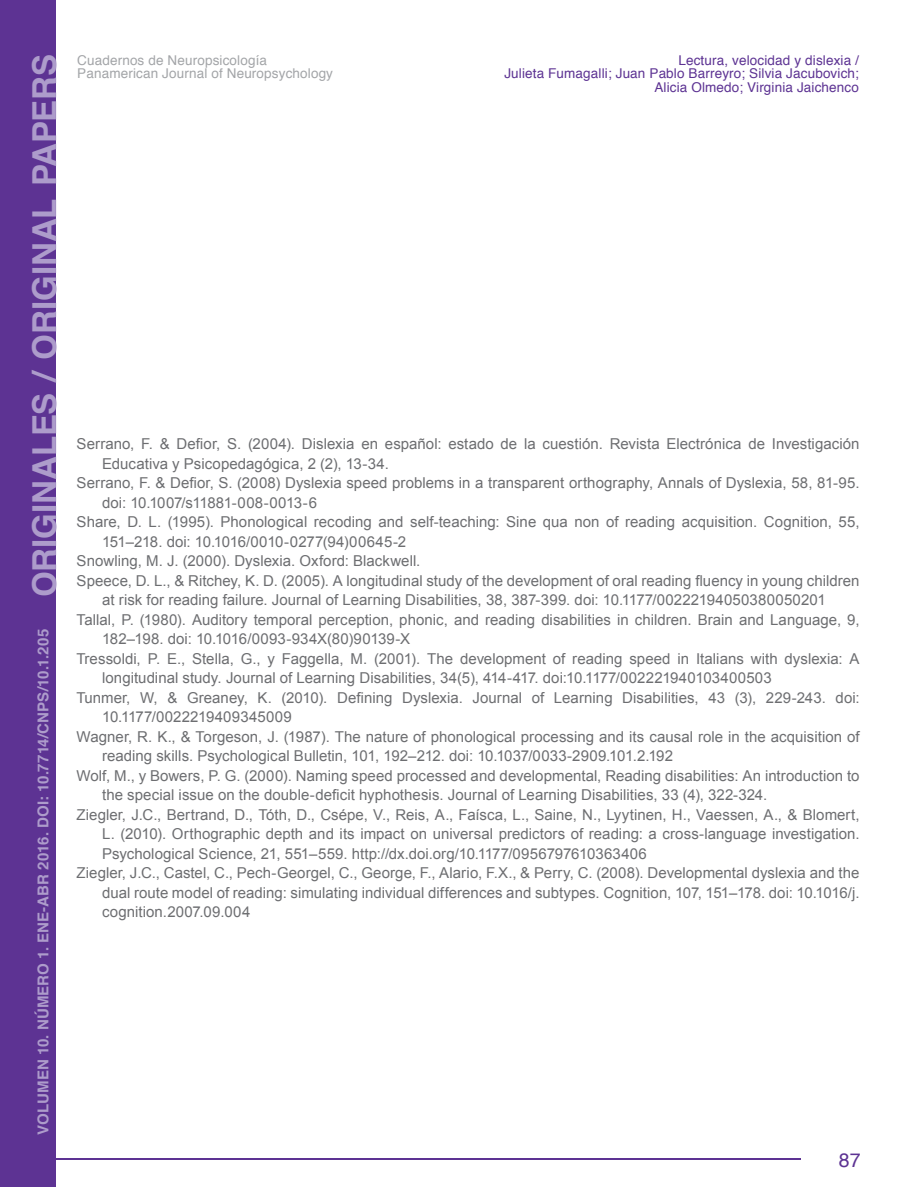
<style>
.page{position:relative;width:915px;height:1187px;background:#fff}
.page>*{position:absolute;margin:0;border:0;box-sizing:border-box;transform-origin:0 0}
.t1{font:19.5px "Helvetica";color:#5d3393}
.t2{font:15px "Arial";letter-spacing:.005em;color:#6d6e71}
.t3{font:700 15px "Helvetica";letter-spacing:.01em;color:#ad9ccb}
.t4{font:15px "Arial";letter-spacing:-.02em;color:#6d6e71}
.t5{font:13.5px/13.5px "Helvetica";letter-spacing:.01em;color:#5d3393;text-align:right}
.t6{font:13.5px/13.5px "Helvetica";letter-spacing:.01em;color:#a3a5a8}
.s1{font-size:33px}
</style>
<div class="page">
<div style="left:0;top:0;width:55px;height:1186px;background:#5d3393"></div>
<hr style="left:0;top:1157px;width:800px;height:2px;background:#5d3393">
<p class="t3" style="left:31px;top:1134px;width:1081px;rotate:-90deg">VOLUMEN 10. NÚMERO 1. ENE-ABR 2016. DOI: 10.7714/CNPS/10.1.205 <span class="s1">ORIGINALES / ORIGINAL PAPERS</span></p>
<p class="t6" style="left:77px;top:54px;width:257px">Cuadernos de Neuropsicología<br>Panamerican Journal of Neuropsychology</p>
<p class="t5" style="left:504px;top:54px;width:356px">Lectura, velocidad y dislexia /<br>Julieta Fumagalli; Juan Pablo Barreyro; Silvia Jacubovich;<br>Alicia Olmedo; Virginia Jaichenco</p>
<p class="t2" style="left:77px;top:434px;width:784px">Serrano, F. &amp; Defior, S. (2004). Dislexia en español: estado de la cuestión. Revista Electrónica de Investigación</p>
<p class="t2" style="left:102px;top:453px;width:288px">Educativa y Psicopedagógica, 2 (2), 13-34.</p>
<p class="t2" style="left:77px;top:473px;width:784px">Serrano, F. &amp; Defior, S. (2008) Dyslexia speed problems in a transparent orthography, Annals of Dyslexia, 58, 81-95.</p>
<p class="t4" style="left:102px;top:492px;width:216px">doi: 10.1007/s11881-008-0013-6</p>
<p class="t2" style="left:77px;top:512px;width:784px">Share, D. L. (1995). Phonological recoding and self-teaching: Sine qua non of reading acquisition. Cognition, 55,</p>
<p class="t2" style="left:102px;top:531px;width:305px">151–218. doi: 10.1016/0010-0277(94)00645-2</p>
<p class="t2" style="left:77px;top:551px;width:345px">Snowling, M. J. (2000). Dyslexia. Oxford: Blackwell.</p>
<p class="t2" style="left:77px;top:570px;width:784px">Speece, D. L., &amp; Ritchey, K. D. (2005). A longitudinal study of the development of oral reading fluency in young children</p>
<p class="t2" style="left:102px;top:590px;width:724px">at risk for reading failure. Journal of Learning Disabilities, 38, 387-399. doi: 10.1177/00222194050380050201</p>
<p class="t2" style="left:77px;top:609px;width:784px">Tallal, P. (1980). Auditory temporal perception, phonic, and reading disabilities in children. Brain and Language, 9,</p>
<p class="t2" style="left:102px;top:629px;width:309px">182–198. doi: 10.1016/0093-934X(80)90139-X</p>
<p class="t2" style="left:77px;top:648px;width:784px">Tressoldi, P. E., Stella, G., y Faggella, M. (2001). The development of reading speed in Italians with dyslexia: A</p>
<p class="t2" style="left:102px;top:668px;width:670px">longitudinal study. Journal of Learning Disabilities, 34(5), 414-417. doi:10.1177/002221940103400503</p>
<p class="t2" style="left:77px;top:687px;width:784px">Tunmer, W, &amp; Greaney, K. (2010). Defining Dyslexia. Journal of Learning Disabilities, 43 (3), 229-243. doi:</p>
<p class="t2" style="left:102px;top:707px;width:191px">10.1177/0022219409345009</p>
<p class="t2" style="left:77px;top:726px;width:784px">Wagner, R. K., &amp; Torgeson, J. (1987). The nature of phonological processing and its causal role in the acquisition of</p>
<p class="t2" style="left:102px;top:746px;width:572px">reading skills. Psychological Bulletin, 101, 192–212. doi: 10.1037/0033-2909.101.2.192</p>
<p class="t2" style="left:77px;top:765px;width:784px">Wolf, M., y Bowers, P. G. (2000). Naming speed processed and developmental, Reading disabilities: An introduction to</p>
<p class="t2" style="left:102px;top:785px;width:666px">the special issue on the double-deficit hyphothesis. Journal of Learning Disabilities, 33 (4), 322-324.</p>
<p class="t2" style="left:77px;top:804px;width:784px">Ziegler, J.C., Bertrand, D., Tóth, D., Csépe, V., Reis, A., Faísca, L., Saine, N., Lyytinen, H., Vaessen, A., &amp; Blomert,</p>
<p class="t2" style="left:102px;top:824px;width:758px">L. (2010). Orthographic depth and its impact on universal predictors of reading: a cross-language investigation.</p>
<p class="t2" style="left:102px;top:843px;width:546px">Psychological Science, 21, 551–559. http://dx.doi.org/10.1177/0956797610363406</p>
<p class="t2" style="left:77px;top:863px;width:784px">Ziegler, J.C., Castel, C., Pech-Georgel, C., George, F., Alario, F.X., &amp; Perry, C. (2008). Developmental dyslexia and the</p>
<p class="t2" style="left:102px;top:882px;width:758px">dual route model of reading: simulating individual differences and subtypes. Cognition, 107, 151–178. doi: 10.1016/j.</p>
<p class="t2" style="left:102px;top:902px;width:150px">cognition.2007.09.004</p>
<h1 class="t1" style="left:838px;top:1144px;width:23px">87</h1>
</div>
